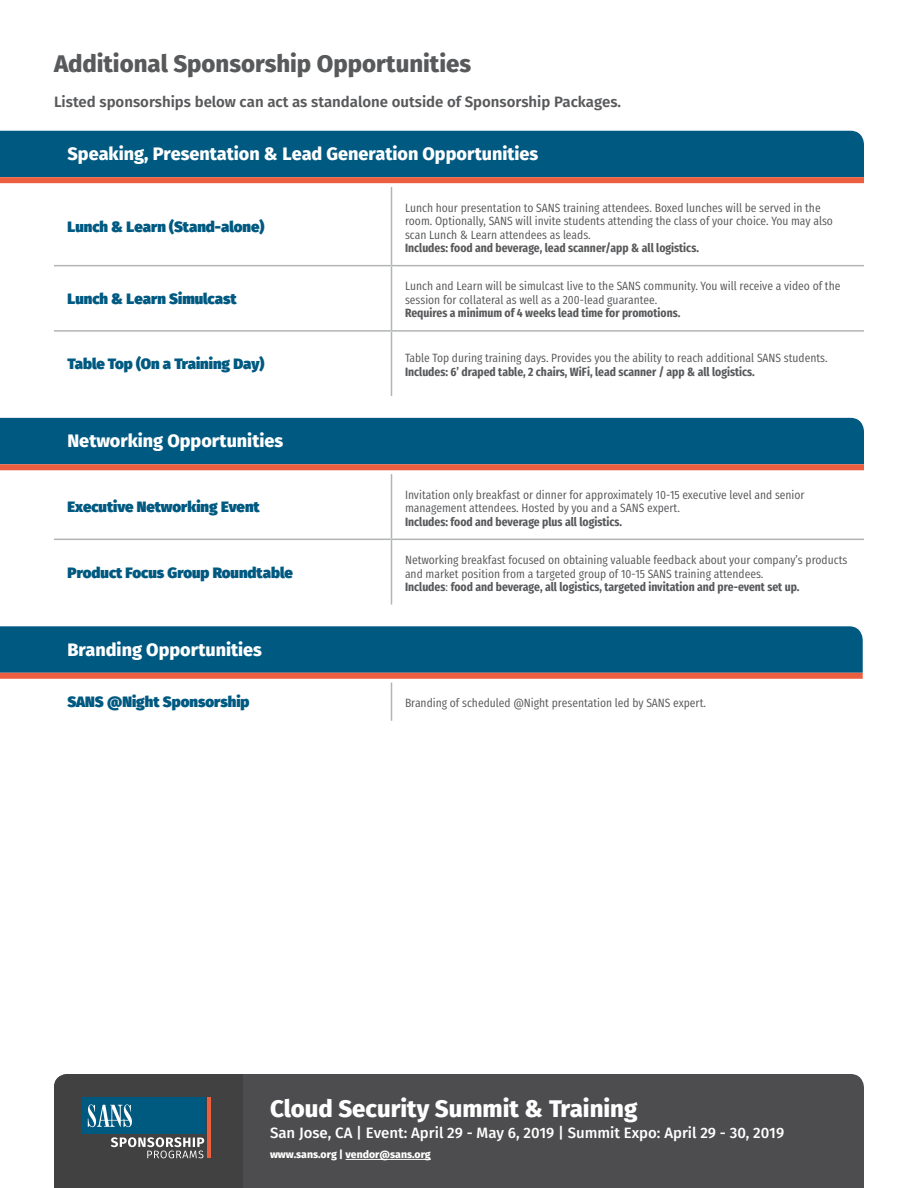
<style>
.page{position:relative;width:918px;height:1188px;background:#fff}
.page>*{position:absolute;margin:0;border:0;box-sizing:border-box;transform-origin:0 0}
.t1{font:800 24px "Fira Sans";color:#58595b}
.t2{font:800 24px "Fira Sans";color:#fff}
.t3{font:800 18px "Fira Sans";color:#fff}
.t4{font:900 15px "Fira Sans";color:#005981}
.t5{font:600 15px "Fira Sans";color:#58595b}
.t6{font:500 15px "Fira Sans";color:#fff}
.t7{font:12px/13.5px "Fira Sans Condensed";color:#58595b}
.t8{font:700 12px "Fira Sans Condensed";color:#58595b}
.t9{font:800 10.5px "Fira Sans";color:#fff}
.s1{font-weight:700}
.s2{font-weight:400}
</style>
<div class="page">
<div style="left:243px;top:1074px;width:621px;height:114px;background:#4d4d4f"></div>
<svg style="left:54px;top:1074px;width:189px;height:114px;background:#3e4e56"></svg>
<hr style="left:346px;top:1159px;width:85px;height:1px;background:#fff">
<div style="left:0;top:626px;width:863px;height:47px;background:#005981"></div>
<div style="left:0;top:673px;width:863px;height:6px;background:#eb5e3f"></div>
<div style="left:0;top:418px;width:864px;height:46px;background:#005981"></div>
<div style="left:0;top:464px;width:864px;height:6px;background:#eb5e3f"></div>
<div style="left:0;top:131px;width:864px;height:46px;background:#005981"></div>
<div style="left:0;top:177px;width:864px;height:6px;background:#eb5e3f"></div>
<hr style="left:391px;top:683px;width:1px;height:38px;background:#b2b4b6">
<hr style="left:391px;top:474px;width:1px;height:65px;background:#b2b4b6">
<hr style="left:54px;top:539px;width:338px;height:1px;background:#b2b4b6">
<hr style="left:392px;top:539px;width:472px;height:1px;background:#b2b4b6">
<hr style="left:391px;top:540px;width:1px;height:65px;background:#b2b4b6">
<hr style="left:391px;top:187px;width:1px;height:78px;background:#b2b4b6">
<hr style="left:54px;top:265px;width:338px;height:1px;background:#b2b4b6">
<hr style="left:392px;top:265px;width:472px;height:1px;background:#b2b4b6">
<hr style="left:391px;top:266px;width:1px;height:64px;background:#b2b4b6">
<hr style="left:54px;top:330px;width:338px;height:2px;background:#b2b4b6">
<hr style="left:392px;top:330px;width:472px;height:2px;background:#b2b4b6">
<hr style="left:391px;top:332px;width:1px;height:64px;background:#b2b4b6">
<p class="t1" style="left:54px;top:47px;width:419px">Additional Sponsorship Opportunities</p>
<p class="t5" style="left:54px;top:91px;width:569px">Listed sponsorships below can act as standalone outside of Sponsorship Packages.</p>
<p class="t3" style="left:68px;top:141px;width:472px">Speaking, Presentation &amp; Lead Generation Opportunities</p>
<p class="t4" style="left:68px;top:216px;width:198px">Lunch &amp; Learn (Stand-alone)</p>
<p class="t7" style="left:405px;top:199px;width:430px">Lunch hour presentation to SANS training attendees. Boxed lunches will be served in the room. Optionally, SANS will invite students attending the class of your choice. You may also scan Lunch &amp; Learn attendees as leads.<br><span class="s1">Includes: food and beverage, lead scanner/app &amp; all logistics.</span></p>
<p class="t4" style="left:68px;top:288px;width:171px">Lunch &amp; Learn Simulcast</p>
<p class="t7" style="left:405px;top:278px;width:437px">Lunch and Learn will be simulcast live to the SANS community. You will receive a video of the session for collateral as well as a 200-lead guarantee.</p>
<p class="t8" style="left:405px;top:302px;width:277px">Requires a minimum of 4 weeks lead time for promotions.</p>
<p class="t4" style="left:68px;top:353px;width:198px">Table Top (On a Training Day)</p>
<p class="t7" style="left:405px;top:350px;width:424px">Table Top during training days. Provides you the ability to reach additional SANS students.</p>
<p class="t8" style="left:405px;top:361px;width:351px">Includes: 6’ draped table, 2 chairs, WiFi, lead scanner / app &amp; all logistics.</p>
<p class="t3" style="left:68px;top:428px;width:217px">Networking Opportunities</p>
<p class="t4" style="left:68px;top:496px;width:194px">Executive Networking Event</p>
<p class="t7" style="left:405px;top:487px;width:401px">Invitation only breakfast or dinner for approximately 10-15 executive level and senior management attendees. Hosted by you and a SANS expert.<br><span class="s1">Includes: food and beverage plus all logistics.</span></p>
<p class="t4" style="left:68px;top:562px;width:227px">Product Focus Group Roundtable</p>
<p class="t7" style="left:405px;top:552px;width:444px">Networking breakfast focused on obtaining valuable feedback about your company’s products and market position from a targeted group of 10-15 SANS training attendees.</p>
<p class="t8" style="left:405px;top:576px;width:396px">Includes<span class="s2">:</span> food and beverage, all logistics, targeted invitation and pre-event set up.</p>
<p class="t3" style="left:68px;top:637px;width:196px">Branding Opportunities</p>
<p class="t4" style="left:68px;top:691px;width:184px">SANS @Night Sponsorship</p>
<p class="t7" style="left:405px;top:695px;width:302px">Branding of scheduled @Night presentation led by SANS expert.</p>
<p class="t2" style="left:270px;top:1092px;width:369px">Cloud Security Summit &amp; Training</p>
<p class="t6" style="left:270px;top:1122px;width:516px">San Jose, CA | Event: April 29 - May 6, 2019 | Summit Expo: April 29 - 30, 2019</p>
<p class="t9" style="left:270px;top:1147px;width:162px">www.sans.org | vendor@sans.org</p>
</div>
